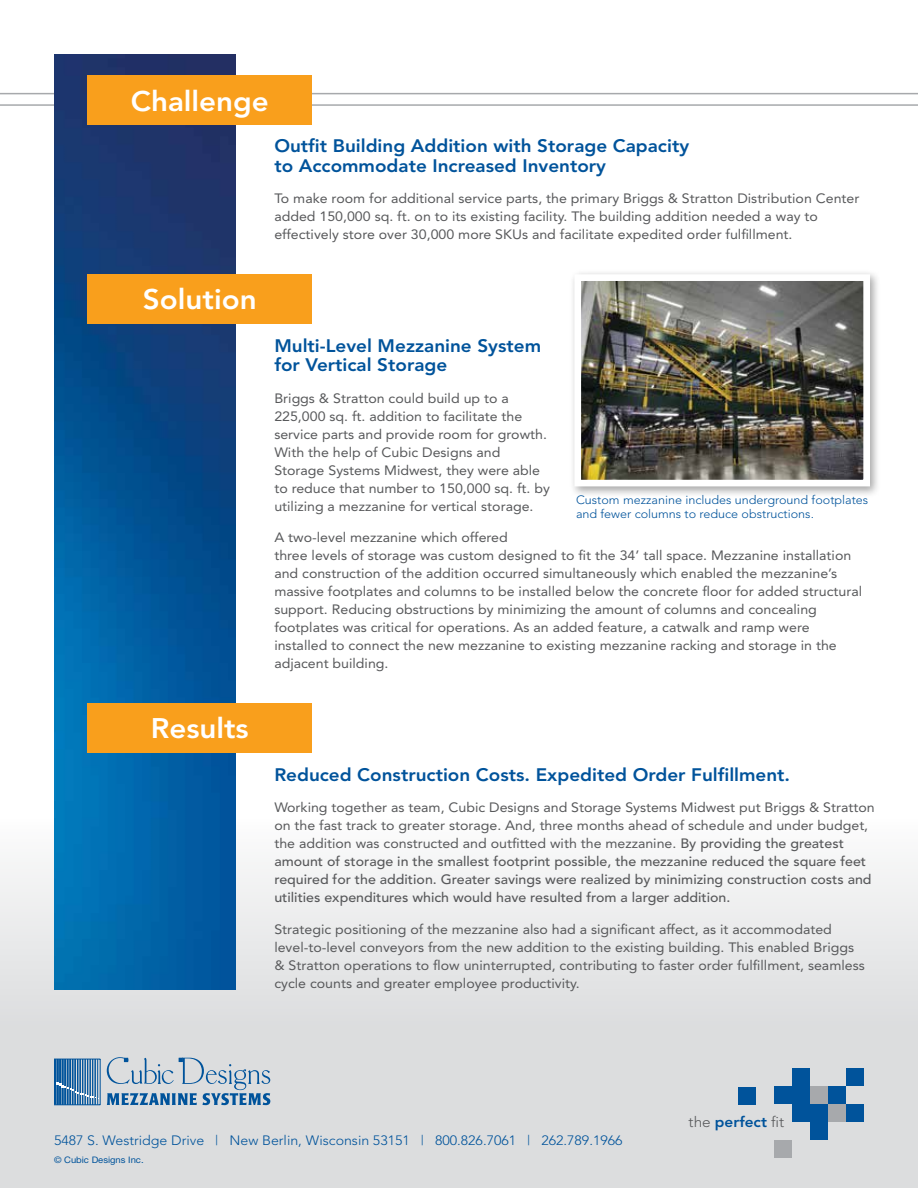
<style>
.page{position:relative;width:918px;height:1188px;background:#fff}
.page>*{position:absolute;margin:0;border:0;box-sizing:border-box;transform-origin:0 0}
.t1{font:800 28.2px "Avenir";color:#fff;scale:1.05 1}
.t2{font:800 18px/19.5px "Avenir";color:#00539b;scale:1.05 1}
.t3{font:800 14.7px "Avenir";color:#00539b;scale:1.05 1}
.t4{font:13.5px/18px "Avenir";color:#58595b;scale:1.05 1}
.t5{font:500 13.5px/18px "Avenir";color:#58595b;scale:1.05 1}
.t6{font:300 13.5px "Avenir";color:#00539b;scale:1.05 1}
.t7{font:300 12px/13.5px "Avenir";color:#00539b;scale:1.05 1}
.t8{font:9px "Helvetica Neue";color:#00539b;scale:1.05 1}
.s1{font-weight:400}
.s2{font-weight:300;color:#58595b}
</style>
<div class="page">
<div style="left:0;top:626px;width:918px;height:562px;background:linear-gradient(to bottom,#fff,#d4d6d7)"></div>
<hr style="left:0;top:93px;width:918px;height:1px;background:#a7a9ac">
<hr style="left:0;top:104px;width:918px;height:2px;background:#a7a9ac">
<img style="left:54px;top:54px;width:181px;height:935px">
<div style="left:87px;top:76px;width:225px;height:49px;background:#f99f1c"></div>
<div style="left:87px;top:274px;width:225px;height:49px;background:#f99f1c"></div>
<div style="left:87px;top:703px;width:225px;height:49px;background:#f99f1c"></div>
<hr style="left:54px;top:1059px;width:46px;height:1px;background:#00539b">
<hr style="left:54px;top:1105px;width:46px;height:1px;background:#00539b">
<hr style="left:100px;top:1059px;width:1px;height:46px;background:#00539b">
<hr style="left:97px;top:1059px;width:1px;height:46px;background:#00539b">
<hr style="left:95px;top:1059px;width:1px;height:46px;background:#00539b">
<hr style="left:92px;top:1059px;width:1px;height:46px;background:#00539b">
<hr style="left:90px;top:1059px;width:1px;height:46px;background:#00539b">
<hr style="left:87px;top:1059px;width:1px;height:46px;background:#00539b">
<hr style="left:85px;top:1059px;width:1px;height:46px;background:#00539b">
<hr style="left:82px;top:1059px;width:1px;height:46px;background:#00539b">
<hr style="left:80px;top:1059px;width:1px;height:46px;background:#00539b">
<hr style="left:77px;top:1059px;width:1px;height:46px;background:#00539b">
<hr style="left:74px;top:1059px;width:2px;height:46px;background:#00539b">
<hr style="left:72px;top:1059px;width:1px;height:46px;background:#00539b">
<hr style="left:69px;top:1059px;width:2px;height:46px;background:#00539b">
<hr style="left:67px;top:1059px;width:2px;height:46px;background:#00539b">
<hr style="left:64px;top:1059px;width:2px;height:46px;background:#00539b">
<hr style="left:62px;top:1059px;width:2px;height:46px;background:#00539b">
<hr style="left:59px;top:1059px;width:2px;height:46px;background:#00539b">
<hr style="left:57px;top:1059px;width:2px;height:46px;background:#00539b">
<hr style="left:54px;top:1059px;width:2px;height:46px;background:#00539b">
<svg style="left:57px;top:1082px;width:42px;height:17px"></svg>
<svg style="left:107px;top:1057px;width:163px;height:48px;background:#aabdce"></svg>
<div style="left:792px;top:1105px;width:17px;height:17px;background:#00539b"></div>
<div style="left:792px;top:1086px;width:17px;height:17px;background:#00539b"></div>
<div style="left:811px;top:1122px;width:17px;height:18px;background:#00539b"></div>
<div style="left:829px;top:1104px;width:17px;height:18px;background:#a7a9ac"></div>
<div style="left:811px;top:1086px;width:17px;height:17px;background:#a7a9ac"></div>
<div style="left:792px;top:1068px;width:18px;height:17px;background:#00539b"></div>
<div style="left:774px;top:1086px;width:17px;height:17px;background:#00539b"></div>
<div style="left:774px;top:1140px;width:17px;height:17px;background:#a7a9ac"></div>
<div style="left:811px;top:1104px;width:17px;height:18px;background:#00539b"></div>
<div style="left:829px;top:1086px;width:17px;height:17px;background:#00539b"></div>
<div style="left:847px;top:1104px;width:17px;height:18px;background:#00539b"></div>
<div style="left:739px;top:1087px;width:17px;height:17px;background:#00539b"></div>
<div style="left:847px;top:1069px;width:17px;height:17px;background:#00539b"></div>
<div style="left:569px;top:269px;width:313px;height:229px;background:#000;opacity:.35"></div>
<img style="left:582px;top:282px;width:280px;height:196px">
<div style="left:574px;top:274px;width:296px;height:212px;border:7px solid #fff"></div>
<h1 class="t1" style="left:131px;top:84px;width:133px">Challenge</h1>
<h1 class="t1" style="left:143px;top:283px;width:110px">Solution</h1>
<h1 class="t1" style="left:151px;top:712px;width:95px">Results</h1>
<h2 class="t2" style="left:274px;top:136px;width:397px">Outfit Building Addition with Storage Capacity to Accommodate Increased Inventory</h2>
<p class="t4" style="left:274px;top:190px;width:559px">To make room for additional service parts, the primary Briggs &amp; Stratton Distribution Center added 150,000 sq. ft. on to its existing facility. The building addition needed a way to effectively store over 30,000 more SKUs and facilitate expedited order fulfillment.</p>
<h2 class="t2" style="left:274px;top:336px;width:256px">Multi-Level Mezzanine System for Vertical Storage</h2>
<p class="t4" style="left:274px;top:389px;width:264px">Briggs &amp; Stratton could build up to a 225,000 sq. ft. addition to facilitate the service parts and provide room for growth.<br>With the help of Cubic Designs and Storage Systems Midwest, they were able to reduce that number to 150,000 sq. ft. by utilizing a mezzanine for vertical storage.</p>
<p class="t4" style="left:274px;top:528px;width:561px">A two-level mezzanine which offered<br>three levels of storage was custom designed to fit the 34’ tall space. Mezzanine installation and construction of the addition occurred simultaneously which enabled the mezzanine’s massive footplates and columns to be installed below the concrete floor for added structural support. Reducing obstructions by minimizing the amount of columns and concealing footplates was critical for operations. As an added feature, a catwalk and ramp were installed to connect the new mezzanine to existing mezzanine racking and storage in the adjacent building.</p>
<p class="t7" style="left:576px;top:493px;width:280px">Custom mezzanine includes underground footplates and fewer columns to reduce obstructions.</p>
<h2 class="t2" style="left:274px;top:765px;width:493px">Reduced Construction Costs. Expedited Order Fulfillment.</h2>
<p class="t5" style="left:274px;top:799px;width:573px"><span class="s1">Working together as team, Cubic Designs and Storage Systems Midwest put Briggs &amp; Stratton on the fast track to greater storage. And, three months ahead of schedule and under budget, the addition was constructed and outfitted with the mezzanine.</span> By providing the greatest amount of storage in the smallest footprint possible, the mezzanine reduced the square feet required for the addition. Greater savings were realized by minimizing construction costs and utilities expenditures which would have resulted from a larger addition.</p>
<p class="t4" style="left:274px;top:920px;width:564px">Strategic positioning of the mezzanine also had a significant affect, as it accommodated level-to-level conveyors from the new addition to the existing building. This enabled Briggs &amp; Stratton operations to flow uninterrupted, contributing to faster order fulfillment, seamless cycle counts and greater employee productivity.</p>
<p class="t3" style="left:689px;top:1113px;width:92px"><span class="s2">the</span> perfect <span class="s2">fit</span></p>
<p class="t6" style="left:54px;top:1133px;width:543px">5487 S. Westridge Drive | New Berlin, Wisconsin 53151 | 800.826.7061 | 262.789.1966</p>
<p class="t8" style="left:54px;top:1155px;width:87px">© Cubic Designs Inc.</p>
</div>
